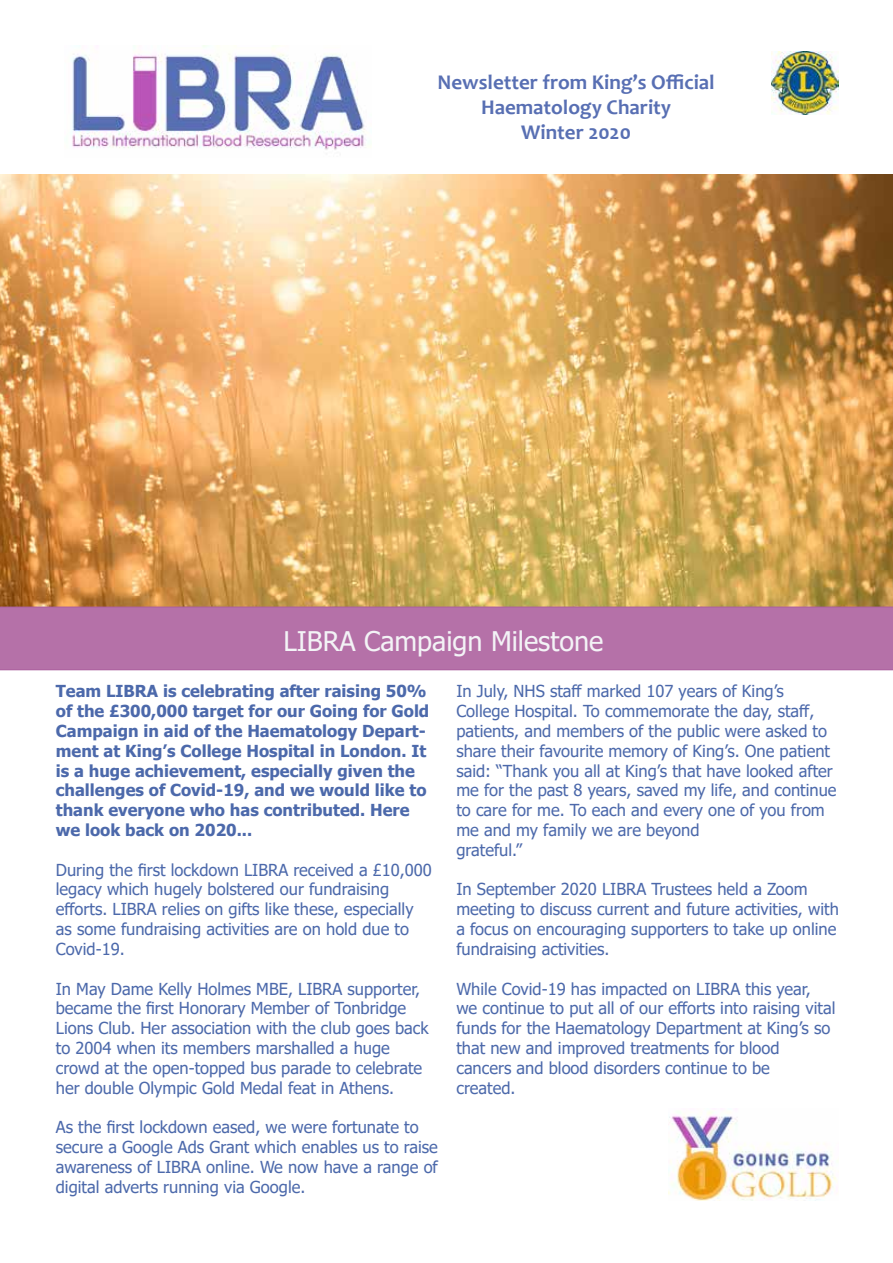
<style>
.page{position:relative;width:893px;height:1263px;background:#fff}
.page>*{position:absolute;margin:0;border:0;box-sizing:border-box;transform-origin:0 0}
.t1{font:27px "Tahoma";color:#f3f3f6}
.t2{font:700 21px/25.2px "Candara";color:#586fb3;text-align:center}
.t3{font:16.5px/19.8px "Tahoma";color:#4c69ab}
.t4{font:700 16.5px/19.8px "Tahoma";color:#4c69ab}
</style>
<div class="page">
<img style="left:72px;top:45px;width:293px;height:105px">
<img style="left:0;top:174px;width:893px;height:433px">
<img style="left:771px;top:52px;width:67px;height:63px">
<img style="left:669px;top:1111px;width:168px;height:89px">
<svg style="left:0;top:607px;width:893px;height:63px;background:#b46fa7"></svg>
<div style="left:0;top:623px;width:890px;height:45px;background:#b571a8"></div>
<p class="t2" style="left:438px;top:69px;width:279px">Newsletter from King’s Official<br>Haematology Charity<br>Winter 2020</p>
<h1 class="t1" style="left:283px;top:623px;width:321px">LIBRA Campaign Milestone</h1>
<p class="t4" style="left:56px;top:682px;width:375px">Team LIBRA is celebrating after raising 50% of the £300,000 target for our Going for Gold Campaign in aid of the Haematology Depart&shy;ment at King’s College Hospital in London. It is a huge achievement, especially given the challenges of Covid-19, and we would like to thank everyone who has contributed. Here we look back on 2020...</p>
<p class="t3" style="left:56px;top:861px;width:378px">During the first lockdown LIBRA received a £10,000 legacy which hugely bolstered our fundraising efforts. LIBRA relies on gifts like these, especially as some fundraising activities are on hold due to Covid-19.</p>
<p class="t3" style="left:56px;top:979px;width:374px">In May Dame Kelly Holmes MBE, LIBRA supporter, became the first Honorary Member of Tonbridge Lions Club. Her association with the club goes back to 2004 when its members marshalled a huge crowd at the open-topped bus parade to celebrate her double Olympic Gold Medal feat in Athens.</p>
<p class="t3" style="left:56px;top:1118px;width:384px">As the first lockdown eased, we were fortunate to secure a Google Ads Grant which enables us to raise awareness of LIBRA online. We now have a range of digital adverts running via Google.</p>
<p class="t3" style="left:456px;top:682px;width:382px">In July, NHS staff marked 107 years of King’s College Hospital. To commemorate the day, staff, patients, and members of the public were asked to share their favourite memory of King’s. One patient said: “Thank you all at King’s that have looked after me for the past 8 years, saved my life, and continue to care for me. To each and every one of you from me and my family we are beyond<br>grateful.”</p>
<p class="t3" style="left:456px;top:880px;width:384px">In September 2020 LIBRA Trustees held a Zoom meeting to discuss current and future activities, with a focus on encouraging supporters to take up online fundraising activities.</p>
<p class="t3" style="left:456px;top:979px;width:381px">While Covid-19 has impacted on LIBRA this year, we continue to put all of our efforts into raising vital funds for the Haematology Department at King’s so that new and improved treatments for blood cancers and blood disorders continue to be<br>created.</p>
</div>
